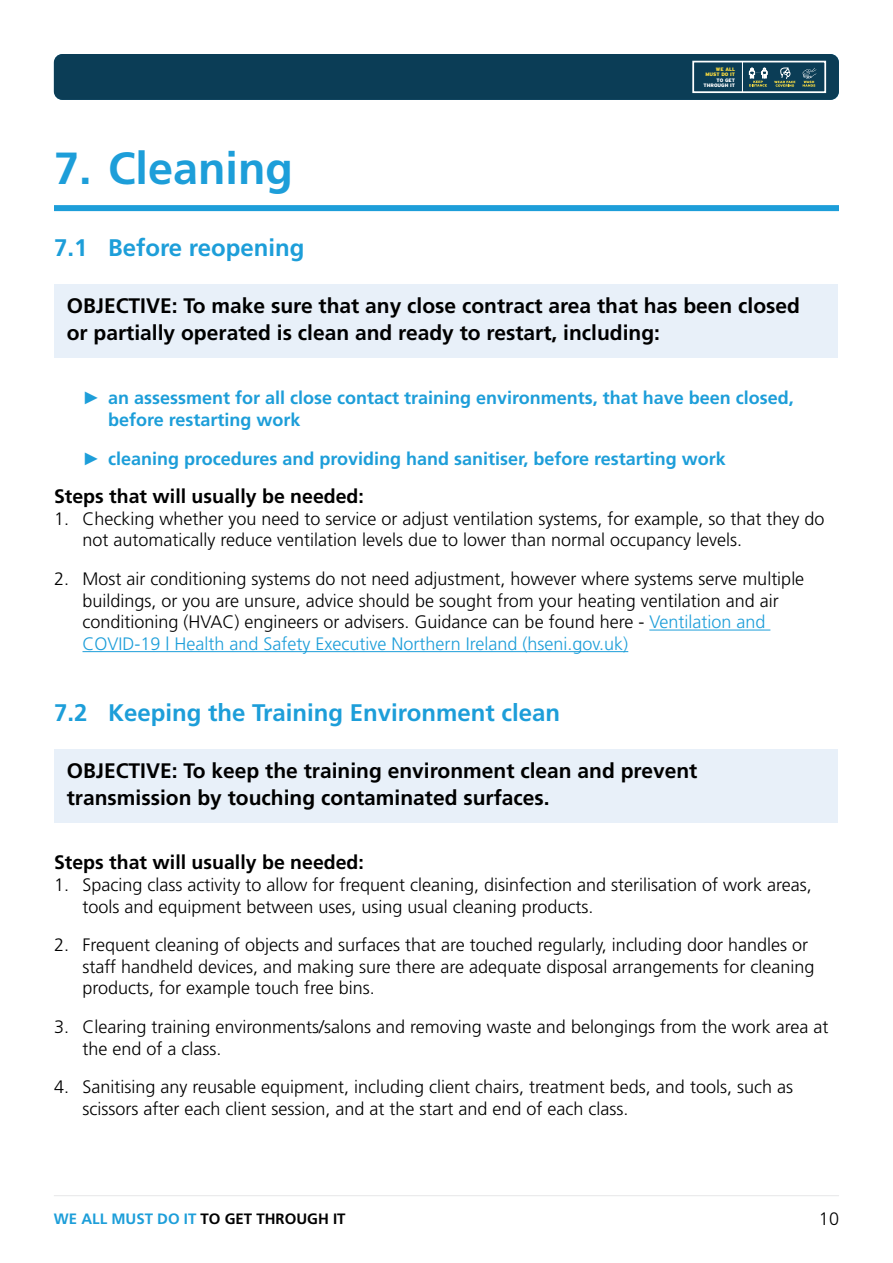
<style>
.page{position:relative;width:893px;height:1263px;background:#fff}
.page>*{position:absolute;margin:0;border:0;box-sizing:border-box;transform-origin:0 0}
.H2_Section_start{font:700 45px "Frutiger";color:#1d9ed9}
.H3_subhead{font:700 24px "Frutiger";color:#1d9ed9}
.P_Leadin_Shaded_box{font:700 21px/27px "Frutiger";color:#000}
.H3_subhead_black{font:700 19.5px "Frutiger";color:#000}
.P_Master_bodytext{font:300 18px/21.6px "Frutiger";color:#000}
.P_Master_bodytext-2{font:700 18px/21.6px "Frutiger";color:#1d9ed9}
.t1{font:700 15px "Frutiger";color:#000}
.t2{font:900 4.95px/5.1px "Interstate";color:#fff;text-align:right}
.t3{font:900 4.95px/5.1px "Interstate";color:#fcdc3f;text-align:right}
.s1{font-family:"Arial";font-weight:400}
.s2{color:#1d9ed9}
</style>
<div class="page">
<div style="left:54px;top:54px;width:785px;height:46px;background:#0b3d56;border-radius:9px"></div>
<div style="left:692px;top:61px;width:134px;height:32px;border:2px solid #fff"></div>
<hr style="left:742px;top:62px;width:1px;height:30px;background:#fff">
<svg style="left:749px;top:68px;width:18px;height:19px"></svg>
<svg style="left:803px;top:68px;width:13px;height:19px"></svg>
<svg style="left:774px;top:68px;width:21px;height:19px"></svg>
<hr style="left:54px;top:1195px;width:785px;height:1px;background:#e6e7e8">
<div style="left:54px;top:205px;width:785px;height:6px;background:#1d9ed9"></div>
<div style="left:55px;top:284px;width:783px;height:74px;background:#e8f0f9"></div>
<hr style="left:649px;top:630px;width:121px;height:1px;background:#1d9ed9">
<hr style="left:82px;top:651px;width:546px;height:1px;background:#1d9ed9">
<div style="left:55px;top:749px;width:783px;height:74px;background:#e8f0f9"></div>
<h2 class="H2_Section_start" style="left:54px;top:142px;width:241px">7. Cleaning</h2>
<p class="t3" style="left:705px;top:67px;width:31px">WE ALL<br>MUST DO IT</p>
<p class="t2" style="left:703px;top:77px;width:33px">TO GET<br>THROUGH IT</p>
<h3 class="H3_subhead" style="left:54px;top:234px;width:252px">7.1 Before reopening</h3>
<p class="P_Leadin_Shaded_box" style="left:67px;top:292px;width:735px">OBJECTIVE: To make sure that any close contract area that has been closed or partially operated is clean and ready to restart, including:</p>
<p class="P_Master_bodytext-2" style="left:108px;top:387px;width:687px;text-indent:-26px"><span class="s1">►</span> an assessment for all close contact training environments, that have been closed, before restarting work</p>
<p class="P_Master_bodytext-2" style="left:82px;top:447px;width:645px"><span class="s1">►</span> cleaning procedures and providing hand sanitiser, before restarting work</p>
<h3 class="H3_subhead_black" style="left:54px;top:485px;width:311px">Steps that will usually be needed:</h3>
<p class="P_Master_bodytext" style="left:82px;top:508px;width:744px;text-indent:-28px">1. Checking whether you need to service or adjust ventilation systems, for example, so that they do not automatically reduce ventilation levels due to lower than normal occupancy levels.</p>
<p class="P_Master_bodytext" style="left:82px;top:568px;width:723px;text-indent:-28px">2. Most air conditioning systems do not need adjustment, however where systems serve multiple buildings, or you are unsure, advice should be sought from your heating ventilation and air conditioning (HVAC) engineers or advisers. Guidance can be found here - <span class="s2">Ventilation and COVID-19 | Health and Safety Executive Northern Ireland (hseni.gov.uk)</span></p>
<h3 class="H3_subhead" style="left:54px;top:699px;width:508px">7.2 Keeping the Training Environment clean</h3>
<p class="P_Leadin_Shaded_box" style="left:67px;top:757px;width:632px">OBJECTIVE: To keep the training environment clean and prevent transmission by touching contaminated surfaces.</p>
<h3 class="H3_subhead_black" style="left:54px;top:851px;width:311px">Steps that will usually be needed:</h3>
<p class="P_Master_bodytext" style="left:82px;top:874px;width:731px;text-indent:-28px">1. Spacing class activity to allow for frequent cleaning, disinfection and sterilisation of work areas, tools and equipment between uses, using usual cleaning products.</p>
<p class="P_Master_bodytext" style="left:82px;top:934px;width:733px;text-indent:-28px">2. Frequent cleaning of objects and surfaces that are touched regularly, including door handles or staff handheld devices, and making sure there are adequate disposal arrangements for cleaning products, for example touch free bins.</p>
<p class="P_Master_bodytext" style="left:82px;top:1016px;width:747px;text-indent:-28px">3. Clearing training environments/salons and removing waste and belongings from the work area at the end of a class.</p>
<p class="P_Master_bodytext" style="left:82px;top:1076px;width:712px;text-indent:-28px">4. Sanitising any reusable equipment, including client chairs, treatment beds, and tools, such as scissors after each client session, and at the start and end of each class.</p>
<p class="t1" style="left:54px;top:1210px;width:293px"><span class="s2">WE ALL MUST DO IT</span> TO GET THROUGH IT</p>
<p class="P_Master_bodytext" style="left:819px;top:1208px;width:22px">10</p>
</div>
